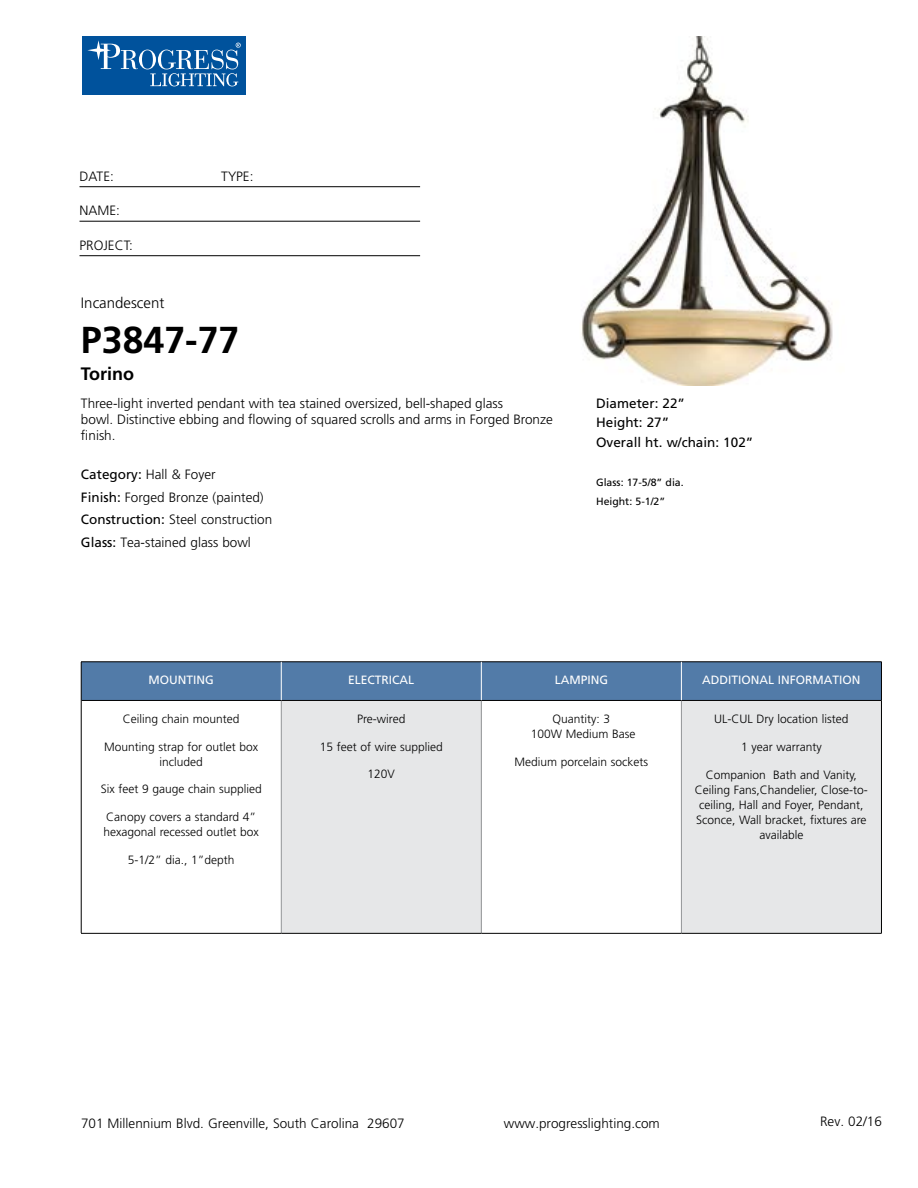
<style>
.page{position:relative;width:918px;height:1188px;background:#fff}
.page>*{position:absolute;margin:0;border:0;box-sizing:border-box;transform-origin:0 0}
.t1{font:700 37.5px "Frutiger LT Std";color:#000}
.t2{font:700 18px "Frutiger LT Std";color:#000}
.t3{font:300 15px "Frutiger LT Std";color:#000}
.t4{font:300 13.5px/22.5px "Frutiger LT Std";color:#000}
.t5{font:13.5px/19.5px "Frutiger LT Std";color:#000}
.t6{font:300 12px/15px "Frutiger LT Std";color:#000;text-align:center}
.t7{font:12px "Frutiger LT Std";color:#fff}
.t8{font:10.5px/19.5px "Frutiger LT Std";color:#000}
.s1{font-weight:400}
</style>
<div class="page">
<div style="left:82px;top:36px;width:164px;height:59px;background:#00529c"></div>
<svg style="left:139px;top:50px;width:17px;height:19px"></svg>
<div style="left:142px;top:50px;width:11px;height:19px;background:#00529c;border-radius:50%"></div>
<svg style="left:87px;top:40px;width:51px;height:29px"></svg>
<svg style="left:150px;top:43px;width:91px;height:43px"></svg>
<hr style="left:80px;top:186px;width:340px;height:1px;background:#000">
<hr style="left:80px;top:221px;width:340px;height:1px;background:#000">
<hr style="left:80px;top:255px;width:340px;height:1px;background:#000">
<div style="left:82px;top:663px;width:799px;height:37px;background:#527ba8"></div>
<div style="left:281px;top:700px;width:200px;height:233px;background:#e6e7e8"></div>
<div style="left:681px;top:700px;width:200px;height:233px;background:#e6e7e8"></div>
<hr style="left:281px;top:701px;width:1px;height:232px;background:#939598">
<hr style="left:481px;top:701px;width:1px;height:232px;background:#939598">
<hr style="left:681px;top:701px;width:1px;height:232px;background:#939598">
<hr style="left:81px;top:700px;width:200px;height:1px;background:#000">
<hr style="left:281px;top:700px;width:200px;height:1px;background:#000">
<hr style="left:481px;top:700px;width:200px;height:1px;background:#000">
<hr style="left:681px;top:700px;width:200px;height:1px;background:#000">
<hr style="left:81px;top:933px;width:200px;height:1px;background:#000">
<hr style="left:281px;top:933px;width:200px;height:1px;background:#000">
<hr style="left:481px;top:933px;width:200px;height:1px;background:#000">
<hr style="left:681px;top:933px;width:201px;height:1px;background:#000">
<hr style="left:81px;top:662px;width:200px;height:1px;background:#000">
<hr style="left:81px;top:662px;width:1px;height:38px;background:#000">
<hr style="left:281px;top:662px;width:200px;height:1px;background:#000">
<hr style="left:481px;top:662px;width:200px;height:1px;background:#000">
<hr style="left:681px;top:662px;width:201px;height:1px;background:#000">
<hr style="left:881px;top:662px;width:1px;height:38px;background:#000">
<hr style="left:81px;top:700px;width:1px;height:233px;background:#000">
<hr style="left:881px;top:700px;width:1px;height:233px;background:#000">
<hr style="left:281px;top:662px;width:1px;height:38px;background:#fff">
<hr style="left:681px;top:662px;width:1px;height:38px;background:#fff">
<hr style="left:481px;top:662px;width:1px;height:38px;background:#fff">
<img style="left:581px;top:36px;width:252px;height:349px">
<p class="t4" style="left:80px;top:166px;width:36px">DATE:</p>
<p class="t4" style="left:221px;top:166px;width:34px">TYPE:</p>
<p class="t4" style="left:80px;top:201px;width:42px">NAME:</p>
<p class="t4" style="left:80px;top:235px;width:55px">PROJECT:</p>
<p class="t3" style="left:81px;top:296px;width:85px">Incandescent</p>
<h1 class="t1" style="left:81px;top:318px;width:160px">P3847-77</h1>
<h2 class="t2" style="left:81px;top:363px;width:55px">Torino</h2>
<p class="t4" style="left:81px;top:396px;width:473px;line-height:16.2px">Three-light inverted pendant with tea stained oversized, bell-shaped glass<br>bowl. Distinctive ebbing and flowing of squared scrolls and arms in Forged Bronze finish.</p>
<p class="t4" style="left:81px;top:464px;width:193px"><span class="s1">Category:</span> Hall &amp; Foyer<br><span class="s1">Finish:</span> Forged Bronze (painted)<br><span class="s1">Construction:</span> Steel construction<br><span class="s1">Glass:</span> Tea-stained glass bowl</p>
<p class="t5" style="left:596px;top:394px;width:159px">Diameter: 22”<br>Height: 27”<br>Overall ht. w/chain: 102”</p>
<p class="t8" style="left:596px;top:473px;width:89px">Glass: 17-5/8” dia.<br>Height: 5-1/2”</p>
<p class="t7" style="left:149px;top:675px;width:67px">MOUNTING</p>
<p class="t7" style="left:348px;top:675px;width:68px">ELECTRICAL</p>
<p class="t7" style="left:555px;top:675px;width:55px">LAMPING</p>
<p class="t7" style="left:702px;top:675px;width:160px">ADDITIONAL INFORMATION</p>
<p class="t6" style="left:123px;top:712px;width:118px">Ceiling chain mounted</p>
<p class="t6" style="left:104px;top:740px;width:156px">Mounting strap for outlet box included</p>
<p class="t6" style="left:101px;top:783px;width:163px">Six feet 9 gauge chain supplied</p>
<p class="t6" style="left:103px;top:810px;width:157px;text-align:left">Canopy covers a standard 4” hexagonal recessed outlet box</p>
<p class="t6" style="left:128px;top:853px;width:108px">5-1/2” dia., 1”depth</p>
<p class="t6" style="left:357px;top:712px;width:50px">Pre-wired</p>
<p class="t6" style="left:320px;top:740px;width:125px">15 feet of wire supplied</p>
<p class="t6" style="left:368px;top:768px;width:29px">120V</p>
<p class="t6" style="left:714px;top:712px;width:136px">UL-CUL Dry location listed</p>
<p class="t6" style="left:741px;top:740px;width:82px">1 year warranty</p>
<p class="t6" style="left:695px;top:768px;width:174px">Companion Bath and Vanity,<br>Ceiling Fans,Chandelier, Close-to&shy;ceiling, Hall and Foyer, Pendant,<br>Sconce, Wall bracket, fixtures are available</p>
<p class="t6" style="left:531px;top:712px;width:106px">Quantity: 3<br>100W Medium Base</p>
<p class="t6" style="left:514px;top:755px;width:135px">Medium porcelain sockets</p>
<p class="t4" style="left:81px;top:1113px;width:325px">701 Millennium Blvd. Greenville, South Carolina 29607</p>
<p class="t4" style="left:504px;top:1113px;width:158px">www.progresslighting.com</p>
<p class="t4" style="left:820px;top:1111px;width:63px">Rev. 02/16</p>
</div>
